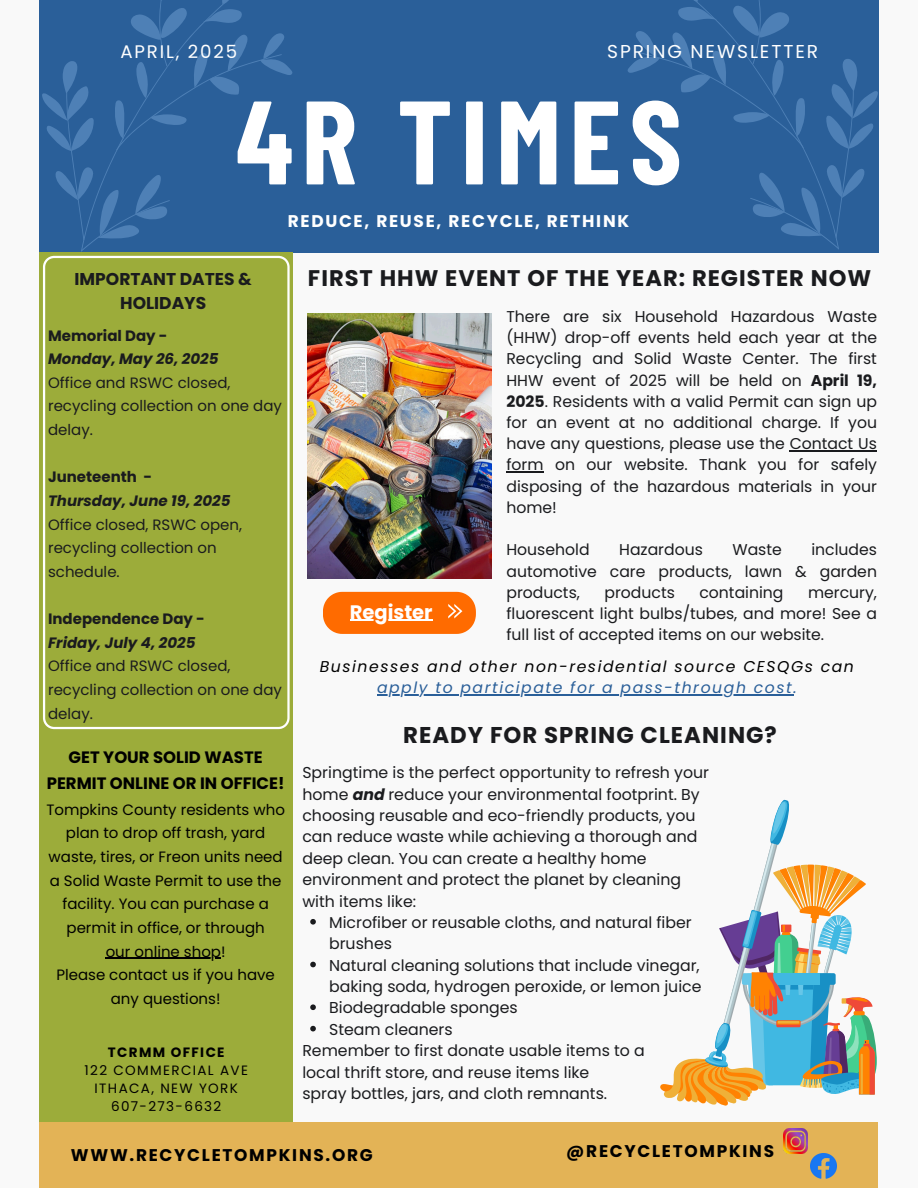
<style>
.page{position:relative;width:918px;height:1188px;background:#f9f9f9}
.page>*{position:absolute;margin:0;border:0;box-sizing:border-box;transform-origin:0 0}
.t1{font:700 118.5px "Barlow Condensed";letter-spacing:.07em;color:#fff}
.t2{font:700 22.8px "Poppins";letter-spacing:.045em;color:#1a1b1e}
.t3{font:700 22.5px "Poppins";letter-spacing:.045em;color:#1a1b1e}
.t4{font:700 19.5px "Poppins";color:#fff}
.t5{font:18.6px "Poppins";letter-spacing:.1em;color:#fff}
.t6{font:18.15px "Poppins";letter-spacing:.1em;color:#fff}
.t7{font:700 17.1px/23.7px "Poppins";color:#1a1b1e;text-align:center}
.t8{font:700 16.95px "Poppins";letter-spacing:.1em;color:#000}
.t9{font:700 16.95px "Poppins";letter-spacing:.1em;color:#fff}
.t10{font:700 16.5px/25.8px "Poppins";color:#000;text-align:center}
.t11{font:15.75px/21.3px "Poppins";color:#1a1b1e}
.t12{font:15.6px/21.3px "Poppins";color:#1a1b1e;text-align:justify}
.t13{font:italic 15.6px "Poppins";letter-spacing:.1em;color:#000}
.t14{font:italic 15.6px "Poppins";letter-spacing:.1em;color:#2a5f99}
.t15{font:15px/23.7px "Poppins";color:#000;text-align:center}
.t16{font:15px/23.7px "Poppins";color:#1a1b1e}
.t17{font:italic 700 15px "Poppins";color:#1a1b1e}
.t18{font:700 15px "Poppins";color:#1a1b1e}
.t19{font:13.5px "Poppins";letter-spacing:.1em;color:#000}
.t20{font:700 13.5px "Poppins";letter-spacing:.1em;color:#000}
.s1{font-weight:700}
.s2{font-weight:700;font-style:italic}
</style>
<div class="page">
<div style="left:39px;top:0;width:839px;height:252px;background:#2a5f99"></div>
<div style="left:39px;top:252px;width:253px;height:876px;background:#9cac3a"></div>
<div style="left:39px;top:1122px;width:839px;height:66px;background:#e3b356"></div>
<img style="left:783px;top:1129px;width:25px;height:24px">
<img style="left:810px;top:1153px;width:26px;height:26px">
<svg style="left:43px;top:256px;width:246px;height:473px"></svg>
<svg style="left:42px;top:0;width:250px;height:252px"></svg>
<svg style="left:628px;top:0;width:250px;height:250px"></svg>
<svg style="left:660px;top:800px;width:217px;height:306px"></svg>
<img style="left:307px;top:314px;width:185px;height:264px">
<svg style="left:310px;top:919px;width:6px;height:6px"></svg>
<svg style="left:310px;top:962px;width:6px;height:5px"></svg>
<svg style="left:310px;top:1004px;width:6px;height:6px"></svg>
<svg style="left:310px;top:1026px;width:6px;height:5px"></svg>
<hr style="left:106px;top:958px;width:115px;height:1px;background:#000">
<hr style="left:790px;top:450px;width:87px;height:1px;background:#1a1b1e">
<hr style="left:506px;top:472px;width:38px;height:1px;background:#1a1b1e">
<svg style="left:323px;top:592px;width:153px;height:41px;background:#fe7411"></svg>
<hr style="left:350px;top:620px;width:83px;height:1px;background:#fff">
<hr style="left:377px;top:694px;width:416px;height:2px;background:#2a5f99">
<p class="t6" style="left:120px;top:39px;width:118px">APRIL, 2025</p>
<p class="t5" style="left:607px;top:38px;width:212px">SPRING NEWSLETTER</p>
<h3 class="t1" style="left:236px;top:66px;width:448px">4R TIMES</h3>
<p class="t9" style="left:288px;top:210px;width:343px">REDUCE, REUSE, RECYCLE, RETHINK</p>
<p class="t7" style="left:75px;top:267px;width:179px">IMPORTANT DATES &amp;<br>HOLIDAYS</p>
<p class="t18" style="left:48px;top:325px;width:121px">Memorial Day -</p>
<p class="t17" style="left:48px;top:348px;width:172px">Monday, May 26, 2025</p>
<p class="t16" style="left:48px;top:371px;width:235px">Office and RSWC closed, recycling collection on one day delay.</p>
<p class="t18" style="left:48px;top:467px;width:106px">Juneteenth -</p>
<p class="t17" style="left:48px;top:490px;width:184px">Thursday, June 19, 2025</p>
<p class="t16" style="left:48px;top:513px;width:196px">Office closed, RSWC open, recycling collection on schedule.</p>
<p class="t18" style="left:48px;top:608px;width:158px">Independence Day -</p>
<p class="t17" style="left:48px;top:632px;width:149px">Friday, July 4, 2025</p>
<p class="t16" style="left:48px;top:654px;width:235px">Office and RSWC closed, recycling collection on one day delay.</p>
<p class="t10" style="left:47px;top:744px;width:239px">GET YOUR SOLID WASTE<br>PERMIT ONLINE OR IN OFFICE!</p>
<h2 class="t15" style="left:46px;top:798px;width:240px">Tompkins County residents who plan to drop off trash, yard waste, tires, or Freon units need a Solid Waste Permit to use the facility. You can purchase a permit in office, or through</h2>
<h6 class="t15" style="left:106px;top:940px;width:121px">our online shop!</h6>
<h6 class="t15" style="left:56px;top:963px;width:220px">Please contact us if you have any questions!</h6>
<h6 class="t20" style="left:108px;top:1043px;width:118px">TCRMM OFFICE</h6>
<h2 class="t19" style="left:85px;top:1061px;width:165px">122 COMMERCIAL AVE</h2>
<h6 class="t19" style="left:95px;top:1079px;width:145px">ITHACA, NEW YORK</h6>
<p class="t19" style="left:111px;top:1097px;width:112px">607-273-6632</p>
<h4 class="t3" style="left:308px;top:263px;width:565px">FIRST HHW EVENT OF THE YEAR: REGISTER NOW</h4>
<p class="t12" style="left:506px;top:306px;width:372px">There are six Household Hazardous Waste (HHW) drop-off events held each year at the Recycling and Solid Waste Center. The first HHW event of 2025 will be held on <span class="s1">April 19, 2025</span>. Residents with a valid Permit can sign up for an event at no additional charge. If you have any questions, please use the Contact Us form on our website. Thank you for safely disposing of the hazardous materials in your home!</p>
<p class="t12" style="left:506px;top:539px;width:85px">Household</p>
<p class="t12" style="left:619px;top:539px;width:85px">Hazardous</p>
<p class="t12" style="left:732px;top:539px;width:51px">Waste</p>
<p class="t12" style="left:506px;top:539px;width:372px;text-indent:305px">includes automotive care products, lawn &amp; garden products,</p>
<p class="t12" style="left:605px;top:582px;width:72px">products</p>
<p class="t12" style="left:699px;top:582px;width:86px">containing</p>
<p class="t12" style="left:506px;top:582px;width:372px;text-indent:302px">mercury, fluorescent light bulbs/tubes, and more! See a full list of accepted items on our website.</p>
<p class="t4" style="left:350px;top:598px;width:84px">Register</p>
<p class="t13" style="left:320px;top:656px;width:536px">Businesses and other non-residential source CESQGs can</p>
<p class="t14" style="left:377px;top:677px;width:421px">apply to participate for a pass-through cost.</p>
<p class="t2" style="left:403px;top:719px;width:375px">READY FOR SPRING CLEANING?</p>
<h3 class="t11" style="left:302px;top:762px;width:408px">Springtime is the perfect opportunity to refresh your home <span class="s2">and</span> reduce your environmental footprint. By choosing reusable and eco-friendly products, you can reduce waste while achieving a thorough and deep clean. You can create a healthy home environment and protect the planet by cleaning with items like:</h3>
<h1 class="t11" style="left:329px;top:912px;width:364px">Microfiber or reusable cloths, and natural fiber brushes</h1>
<h5 class="t11" style="left:329px;top:955px;width:374px">Natural cleaning solutions that include vinegar, baking soda, hydrogen peroxide, or lemon juice</h5>
<h5 class="t11" style="left:329px;top:997px;width:190px">Biodegradable sponges</h5>
<p class="t11" style="left:329px;top:1019px;width:125px">Steam cleaners</p>
<p class="t11" style="left:302px;top:1040px;width:344px">Remember to first donate usable items to a local thrift store, and reuse items like<br>spray bottles, jars, and cloth remnants.</p>
<p class="t8" style="left:71px;top:1143px;width:303px">WWW.RECYCLETOMPKINS.ORG</p>
<p class="t8" style="left:566px;top:1140px;width:209px">@RECYCLETOMPKINS</p>
</div>
